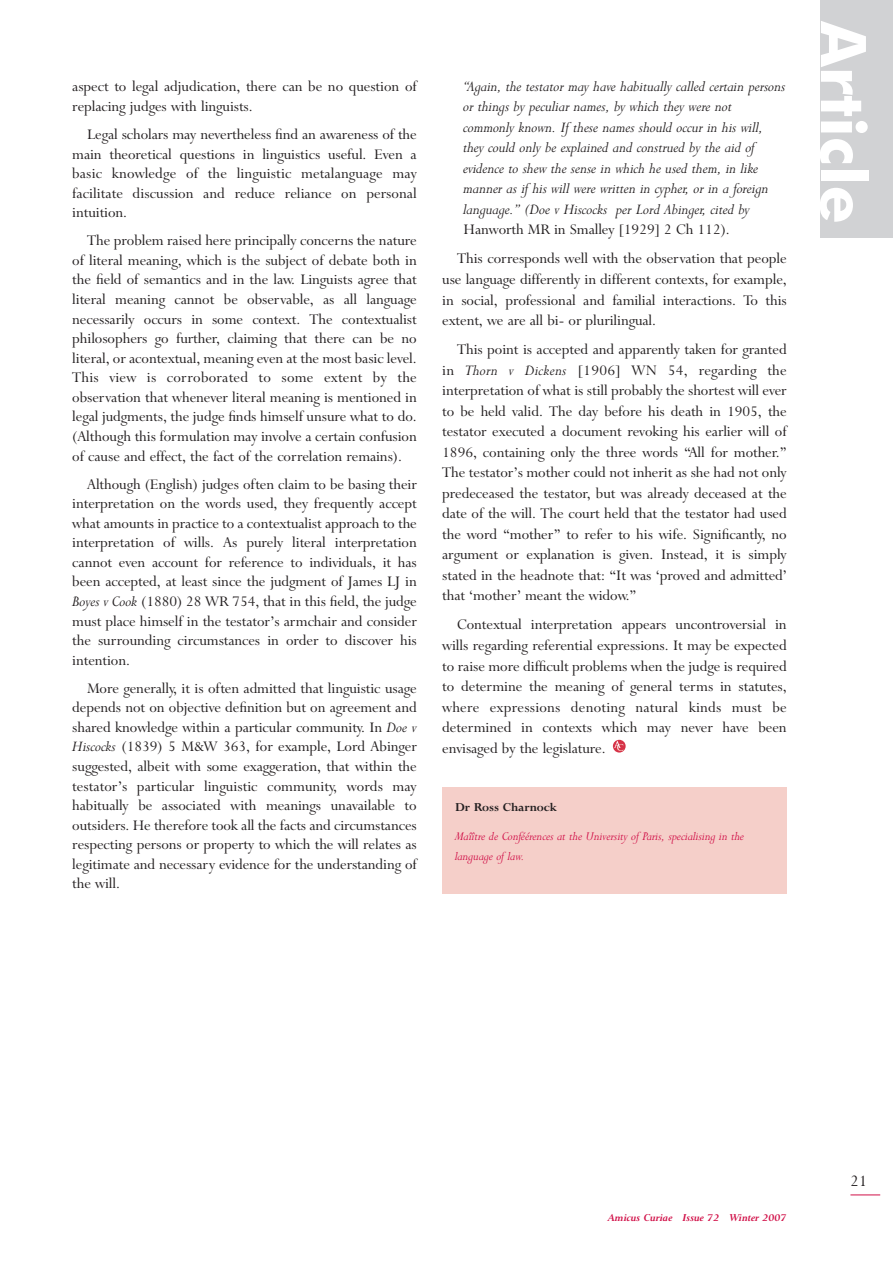
<style>
.page{position:relative;width:893px;height:1263px;background:#fff}
.page>*{position:absolute;margin:0;border:0;box-sizing:border-box;transform-origin:0 0}
.t1{font:18px "Lapidary 333 BT";color:#231f20}
.t2{font:16.5px/19.5px "Lapidary 333 BT";color:#231f20;text-align:justify}
.t3{font:italic 16.5px/20.5px "Lapidary 333 BT";color:#231f20}
.t4{font:italic 13.5px/20.5px "Lapidary 333 BT";color:#d11048}
.t5{font:700 13.5px "Lapidary 333 BT";color:#231f20}
.t6{font:italic 700 12px "Lapidary 333 BT";color:#d11048}
.s1{font-style:italic}
</style>
<div class="page">
<hr style="left:850px;top:1195px;width:30px;height:1px;background:#d11048">
<div style="left:821px;top:0;width:72px;height:238px;background:#d1d2d4"></div>
<svg style="left:821px;top:21px;width:47px;height:112px"></svg>
<svg style="left:820px;top:139px;width:33px;height:24px"></svg>
<div style="left:821px;top:170px;width:48px;height:11px;background:#fff"></div>
<svg style="left:820px;top:188px;width:33px;height:34px"></svg>
<div style="left:442px;top:787px;width:345px;height:107px;background:#f5cfc9"></div>
<svg style="left:613px;top:740px;width:13px;height:12px"></svg>
<svg style="left:614px;top:741px;width:9px;height:10px"></svg>
<p class="t2" style="left:72px;top:79px;width:346px">aspect to legal adjudication, there can be no question of replacing judges with linguists.</p>
<p class="t2" style="left:72px;top:126px;width:346px;text-indent:15px">Legal scholars may nevertheless find an awareness of the main theoretical questions in linguistics useful. Even a basic knowledge of the linguistic metalanguage may facilitate discussion and reduce reliance on personal intuition.</p>
<p class="t2" style="left:72px;top:233px;width:346px;text-indent:15px">The problem raised here principally concerns the nature of literal meaning, which is the subject of debate both in the field of semantics and in the law. Linguists agree that literal meaning cannot be observable, as all language necessarily occurs in some context. The contextualist philosophers go further, claiming that there can be no literal, or acontextual, meaning even at the most basic level.<br>This view is corroborated to some extent by the observation that whenever literal meaning is mentioned in legal judgments, the judge finds himself unsure what to do. (Although this formulation may involve a certain confusion of cause and effect, the fact of the correlation remains).</p>
<p class="t2" style="left:72px;top:476px;width:346px;text-indent:15px">Although (English) judges often claim to be basing their interpretation on the words used, they frequently accept what amounts in practice to a contextualist approach to the interpretation of wills. As purely literal interpretation cannot even account for reference to individuals, it has been accepted, at least since the judgment of James LJ in <span class="s1">Boyes v Cook</span> (1880) 28 WR 754, that in this field, the judge must place himself in the testator’s armchair and consider the surrounding circumstances in order to discover his intention.</p>
<p class="t2" style="left:72px;top:680px;width:346px;text-indent:15px">More generally, it is often admitted that linguistic usage depends not on objective definition but on agreement and shared knowledge within a particular community. In <span class="s1">Doe v Hiscocks</span> (1839) 5 M&amp;W 363, for example, Lord Abinger suggested, albeit with some exaggeration, that within the testator’s particular linguistic community, words may habitually be associated with meanings unavailable to outsiders. He therefore took all the facts and circumstances respecting persons or property to which the will relates as legitimate and necessary evidence for the understanding of the will.</p>
<p class="t3" style="left:463px;top:78px;width:324px">“Again, the testator may have habitually called certain persons or things by peculiar names, by which they were not commonly known. If these names should occur in his will, they could only be explained and construed by the aid of evidence to shew the sense in which he used them, in like manner as if his will were written in cypher, or in a foreign language.” (Doe v Hiscocks per Lord Abinger, cited by</p>
<p class="t2" style="left:457px;top:217px;width:331px;line-height:29.1px;text-indent:6px">Hanworth MR in Smalley [1929] 2 Ch 112).<br>This corresponds well with the observation that people</p>
<p class="t2" style="left:442px;top:271px;width:346px;line-height:20.5px">use language differently in different contexts, for example, in social, professional and familial interactions. To this extent, we are all bi- or plurilingual.</p>
<p class="t2" style="left:442px;top:341px;width:346px;line-height:20.5px;text-indent:15px">This point is accepted and apparently taken for granted in <span class="s1">Thorn v Dickens</span> [1906] WN 54, regarding the interpretation of what is still probably the shortest will ever to be held valid. The day before his death in 1905, the testator executed a document revoking his earlier will of 1896, containing only the three words “All for mother.” The testator’s mother could not inherit as she had not only predeceased the testator, but was already deceased at the date of the will. The court held that the testator had used the word “mother” to refer to his wife. Significantly, no argument or explanation is given. Instead, it is simply stated in the headnote that: “It was ‘proved and admitted’ that ‘mother’ meant the widow.”</p>
<p class="t2" style="left:442px;top:616px;width:346px;line-height:20.5px;text-indent:15px">Contextual interpretation appears uncontroversial in wills regarding referential expressions. It may be expected to raise more difficult problems when the judge is required to determine the meaning of general terms in statutes, where expressions denoting natural kinds must be determined in contexts which may never have been envisaged by the legislature.</p>
<p class="t5" style="left:455px;top:802px;width:103px">Dr Ross Charnock</p>
<p class="t4" style="left:455px;top:827px;width:291px">Maîître de Conféérences at the University of Paris, specialising in the language of law.</p>
<p class="t6" style="left:608px;top:1209px;width:180px">Amicus Curiae Issue 72 Winter 2007</p>
<p class="t1" style="left:850px;top:1175px;width:18px">21</p>
</div>
